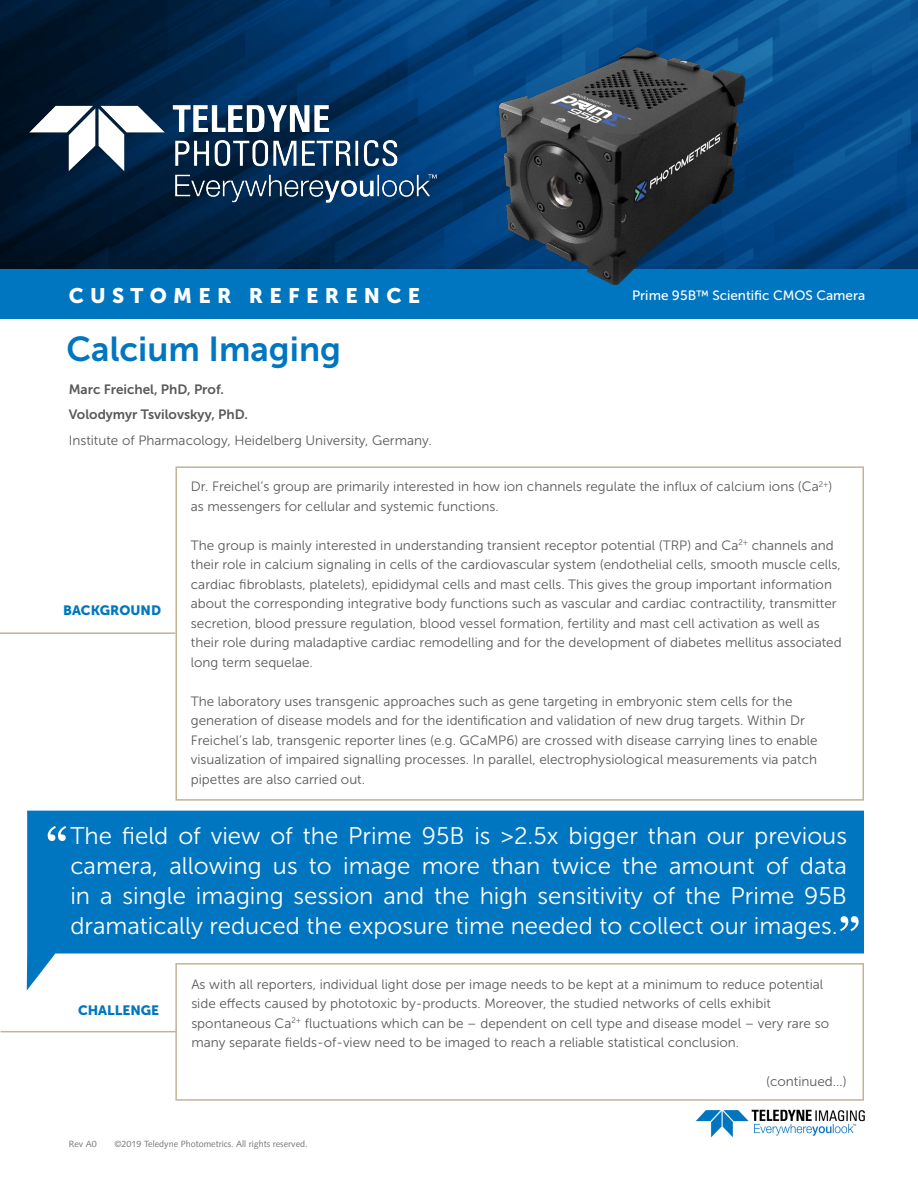
<style>
.page{position:relative;width:918px;height:1188px;background:#fff}
.page>*{position:absolute;margin:0;border:0;box-sizing:border-box;transform-origin:0 0}
.t1{font:57px "Georgia";color:#fff}
.t2{font:34.5px "Museo Sans 700";color:#0076c0}
.t3{font:24px/30px "Museo Sans 300";color:#fff;text-align:justify}
.t4{font:21px "Museo Sans 900";letter-spacing:.3em;color:#fff}
.t5{font:13.5px/19.5px "Museo Sans 300";color:#58595b}
.t6{font:13.5px "Museo Sans 700";color:#58595b}
.t7{font:13.5px "Museo Sans 500";color:#fff}
.t8{font:13.5px "Museo Sans 900";color:#0076c0}
.t9{font:9px "Syntax LT Std";color:#75767a}
</style>
<div class="page">
<img style="left:0;top:0;width:918px;height:269px">
<img style="left:23px;top:103px;width:423px;height:101px">
<div style="left:0;top:269px;width:918px;height:50px;background:#0076c0"></div>
<div style="left:175px;top:466px;width:689px;height:335px;border:2px solid #c3b393"></div>
<div style="left:175px;top:963px;width:689px;height:138px;border:2px solid #c3b393"></div>
<hr style="left:1px;top:1031px;width:176px;height:1px;background:#c3b393">
<hr style="left:0;top:632px;width:175px;height:2px;background:#c3b393">
<img style="left:695px;top:1109px;width:170px;height:29px">
<svg style="left:27px;top:811px;width:837px;height:179px;fill:#0076c0"></svg>
<img style="left:483px;top:41px;width:273px;height:244px">
<p class="t4" style="left:69px;top:283px;width:353px">CUSTOMER REFERENCE</p>
<p class="t7" style="left:632px;top:288px;width:235px">Prime 95B™ Scientific CMOS Camera</p>
<p class="t2" style="left:67px;top:329px;width:276px">Calcium Imaging</p>
<p class="t6" style="left:69px;top:382px;width:157px">Marc Freichel, PhD, Prof.</p>
<p class="t6" style="left:69px;top:407px;width:181px">Volodymyr Tsvilovskyy, PhD.</p>
<p class="t5" style="left:69px;top:431px;width:365px">Institute of Pharmacology, Heidelberg University, Germany.</p>
<p class="t8" style="left:63px;top:603px;width:99px">BACKGROUND</p>
<p class="t5" style="left:191px;top:477px;width:643px">Dr. Freichel’s group are primarily interested in how ion channels regulate the influx of calcium ions (Ca<sup>2+</sup>) as messengers for cellular and systemic functions.</p>
<p class="t5" style="left:191px;top:535px;width:652px">The group is mainly interested in understanding transient receptor potential (TRP) and Ca<sup>2+</sup> channels and their role in calcium signaling in cells of the cardiovascular system (endothelial cells, smooth muscle cells, cardiac fibroblasts, platelets), epididymal cells and mast cells. This gives the group important information about the corresponding integrative body functions such as vascular and cardiac contractility, transmitter secretion, blood pressure regulation, blood vessel formation, fertility and mast cell activation as well as their role during maladaptive cardiac remodelling and for the development of diabetes mellitus associated long term sequelae.</p>
<p class="t5" style="left:191px;top:691px;width:628px">The laboratory uses transgenic approaches such as gene targeting in embryonic stem cells for the generation of disease models and for the identification and validation of new drug targets. Within Dr Freichel’s lab, transgenic reporter lines (e.g. GCaMP6) are crossed with disease carrying lines to enable visualization of impaired signalling processes. In parallel, electrophysiological measurements via patch pipettes are also carried out.</p>
<p class="t1" style="left:45px;top:807px;width:25px">“</p>
<p class="t3" style="left:70px;top:821px;width:778px">The field of view of the Prime 95B is &gt;2.5x bigger than our previous camera, allowing us to image more than twice the amount of data in a single imaging session and the high sensitivity of the Prime 95B dramatically reduced the exposure time needed to collect our images.</p>
<p class="t1" style="left:861px;top:950px;width:25px;rotate:-180deg">“</p>
<p class="t8" style="left:78px;top:1002px;width:83px">CHALLENGE</p>
<p class="t5" style="left:191px;top:974px;width:639px">As with all reporters, individual light dose per image needs to be kept at a minimum to reduce potential side effects caused by phototoxic by-products. Moreover, the studied networks of cells exhibit spontaneous Ca<sup>2+</sup> fluctuations which can be – dependent on cell type and disease model – very rare so many separate fields-of-view need to be imaged to reach a reliable statistical conclusion.</p>
<p class="t5" style="left:766px;top:1072px;width:82px">(continued...)</p>
<p class="t9" style="left:69px;top:1139px;width:30px">Rev A0</p>
<p class="t9" style="left:114px;top:1139px;width:195px">©2019 Teledyne Photometrics. All rights reserved.</p>
</div>
